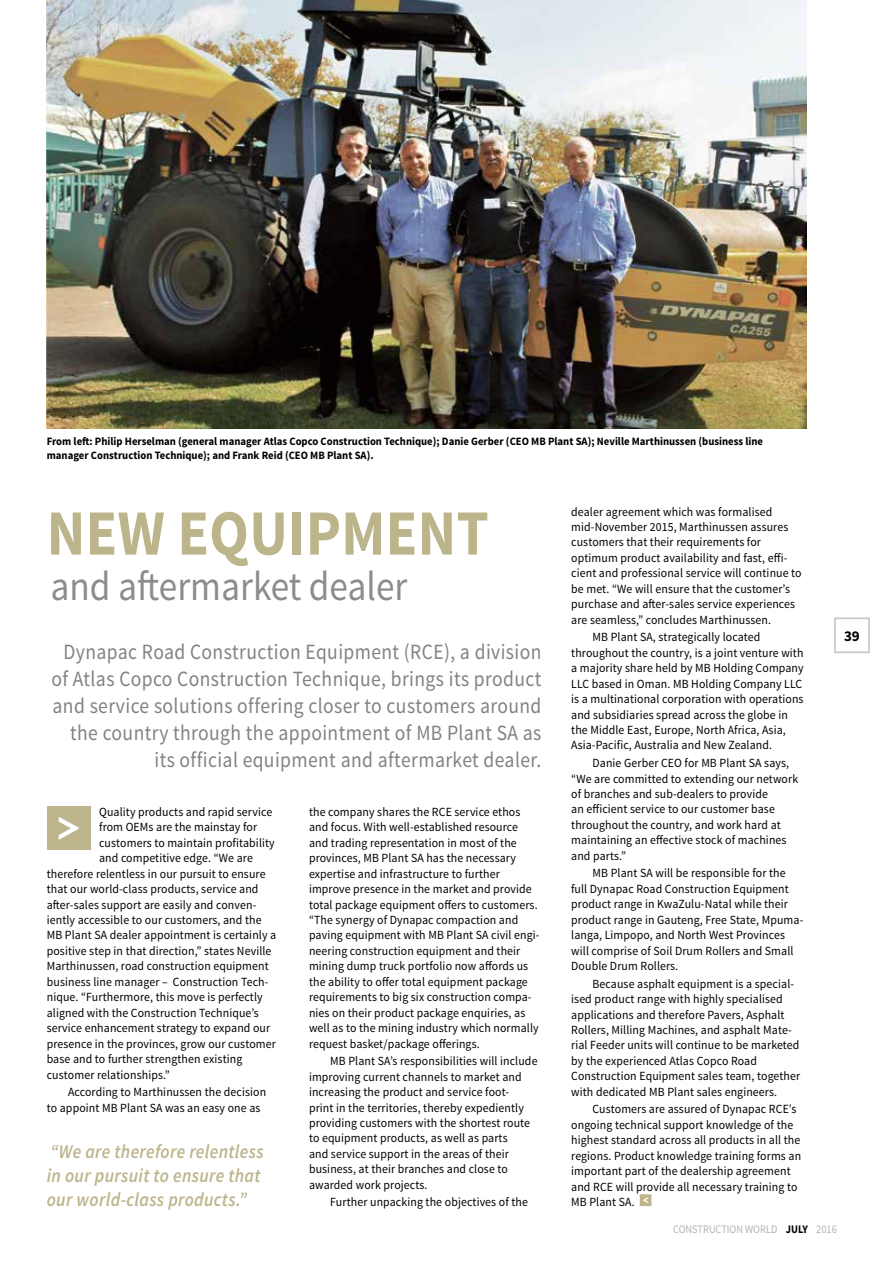
<style>
.page{position:relative;width:893px;height:1263px;background:#fff}
.page>*{position:absolute;margin:0;border:0;box-sizing:border-box;transform-origin:0 0}
.t1{font:700 64.5px "Source Sans Pro";letter-spacing:.005em;color:#bcb48b;scale:.9 1}
.t2{font:700 42.9px "nevis";color:#fff}
.t3{font:41.4px "Source Sans Pro";color:#8a8c8e;scale:.9 1}
.t4{font:21.75px/27px "Source Sans Pro";letter-spacing:.02em;color:#808285;text-align:right;scale:.9 1}
.t5{font:italic 600 19.5px/24px "Source Sans Pro";letter-spacing:.02em;color:#bcb48b;scale:.9 1}
.t6{font:700 15px "Source Sans Pro";color:#000}
.t7{font:12.45px/15.5px "Source Sans Pro";letter-spacing:.01em;color:#000;scale:.95 1}
.t8{font:11.55px "Source Sans Pro";color:#b1b4b6;scale:.9 1}
.t9{font:700 11.25px/13.5px "Source Sans Pro";color:#000;scale:.95 1}
.s1{font-weight:700;color:#000}
</style>
<div class="page">
<div style="left:834px;top:617px;width:36px;height:36px;border:2px solid #c7c8ca"></div>
<img style="left:47px;top:0;width:759px;height:428px">
<svg style="left:640px;top:1194px;width:11px;height:12px"></svg>
<div style="left:47px;top:806px;width:44px;height:43px;background:#bcb48b"></div>
<p class="t9" style="left:47px;top:435px;width:756px">From left: Philip Herselman (general manager Atlas Copco Construction Technique); Danie Gerber (CEO MB Plant SA); Neville Marthinussen (business line manager Construction Technique); and Frank Reid (CEO MB Plant SA).</p>
<h1 class="t1" style="left:47px;top:492px;width:493px">NEW EQUIPMENT</h1>
<h3 class="t3" style="left:50px;top:561px;width:398px">and aftermarket dealer</h3>
<p class="t4" style="left:51px;top:639px;width:546px">Dynapac Road Construction Equipment (RCE), a division of Atlas Copco Construction Technique, brings its product and service solutions offering closer to customers around the country through the appointment of MB Plant SA as its official equipment and aftermarket dealer.</p>
<p class="t7" style="left:99px;top:804px;width:184px">Quality products and rapid service</p>
<p class="t7" style="left:99px;top:820px;width:168px">from OEMs are the mainstay for</p>
<p class="t7" style="left:99px;top:835px;width:186px">customers to maintain profitability</p>
<p class="t7" style="left:99px;top:850px;width:163px">and competitive edge. “We are</p>
<p class="t7" style="left:47px;top:866px;width:232px">therefore relentless in our pursuit to ensure</p>
<p class="t7" style="left:47px;top:881px;width:224px">that our world-class products, service and</p>
<p class="t7" style="left:47px;top:897px;width:222px">after-sales support are easily and conven-</p>
<p class="t7" style="left:47px;top:912px;width:228px">iently accessible to our customers, and the</p>
<p class="t7" style="left:47px;top:928px;width:243px">MB Plant SA dealer appointment is certainly a</p>
<p class="t7" style="left:47px;top:943px;width:238px">positive step in that direction,” states Neville</p>
<p class="t7" style="left:47px;top:959px;width:235px">Marthinussen, road construction equipment</p>
<p class="t7" style="left:47px;top:974px;width:235px">business line manager – Construction Tech-</p>
<p class="t7" style="left:47px;top:989px;width:229px">nique. “Furthermore, this move is perfectly</p>
<p class="t7" style="left:47px;top:1005px;width:225px">aligned with the Construction Technique’s</p>
<p class="t7" style="left:47px;top:1020px;width:237px">service enhancement strategy to expand our</p>
<p class="t7" style="left:47px;top:1036px;width:243px">presence in the provinces, grow our customer</p>
<p class="t7" style="left:47px;top:1051px;width:207px">base and to further strengthen existing</p>
<p class="t7" style="left:47px;top:1067px;width:131px">customer relationships.”</p>
<p class="t7" style="left:47px;top:1084px;width:232px;text-indent:21px">According to Marthinussen the decision to appoint MB Plant SA was an easy one as</p>
<h2 class="t2" style="left:57px;top:804px;width:26px">&gt;</h2>
<h3 class="t5" style="left:47px;top:1139px;width:242px">“We are therefore relentless in our pursuit to ensure that our world-class products.”</h3>
<p class="t7" style="left:309px;top:804px;width:244px">the company shares the RCE service ethos and focus. With well-established resource and trading representation in most of the provinces, MB Plant SA has the necessary expertise and infrastructure to further improve presence in the market and provide total package equipment offers to customers. “The synergy of Dynapac compaction and paving equipment with MB Plant SA civil engi&shy;neering construction equipment and their mining dump truck portfolio now affords us the ability to offer total equipment package requirements to big six construction compa&shy;nies on their product package enquiries, as well as to the mining industry which normally request basket/package offerings.</p>
<p class="t7" style="left:309px;top:1053px;width:242px;text-indent:21px">MB Plant SA’s responsibilities will include improving current channels to market and increasing the product and service foot-<br>print in the territories, thereby expediently providing customers with the shortest route to equipment products, as well as parts<br>and service support in the areas of their business, at their branches and close to awarded work projects.</p>
<p class="t7" style="left:330px;top:1195px;width:210px">Further unpacking the objectives of the</p>
<p class="t7" style="left:571px;top:504px;width:244px">dealer agreement which was formalised mid-November 2015, Marthinussen assures customers that their requirements for optimum product availability and fast, effi&shy;cient and professional service will continue to be met. “We will ensure that the customer’s purchase and after-sales service experiences are seamless,” concludes Marthinussen.</p>
<p class="t7" style="left:571px;top:630px;width:246px;text-indent:21px">MB Plant SA, strategically located throughout the country, is a joint venture with a majority share held by MB Holding Company LLC based in Oman. MB Holding Company LLC is a multinational corporation with operations and subsidiaries spread across the globe in the Middle East, Europe, North Africa, Asia, Asia-Pacific, Australia and New Zealand.</p>
<p class="t7" style="left:571px;top:755px;width:240px;text-indent:21px">Danie Gerber CEO for MB Plant SA says, “We are committed to extending our network of branches and sub-dealers to provide<br>an efficient service to our customer base throughout the country, and work hard at maintaining an effective stock of machines and parts.”</p>
<p class="t7" style="left:571px;top:866px;width:246px;text-indent:21px">MB Plant SA will be responsible for the full Dynapac Road Construction Equipment product range in KwaZulu-Natal while their product range in Gauteng, Free State, Mpuma&shy;langa, Limpopo, and North West Provinces will comprise of Soil Drum Rollers and Small Double Drum Rollers.</p>
<p class="t7" style="left:571px;top:976px;width:242px;text-indent:21px">Because asphalt equipment is a special&shy;ised product range with highly specialised applications and therefore Pavers, Asphalt Rollers, Milling Machines, and asphalt Mate&shy;rial Feeder units will continue to be marketed by the experienced Atlas Copco Road Construction Equipment sales team, together with dedicated MB Plant sales engineers.</p>
<p class="t7" style="left:571px;top:1102px;width:244px;text-indent:21px">Customers are assured of Dynapac RCE’s ongoing technical support knowledge of the highest standard across all products in all the regions. Product knowledge training forms an important part of the dealership agreement and RCE will provide all necessary training to MB Plant SA.</p>
<p class="t8" style="left:673px;top:1222px;width:184px">CONSTRUCTION WORLD <span class="s1">JULY</span> 2016</p>
<p class="t6" style="left:844px;top:626px;width:17px">39</p>
</div>
